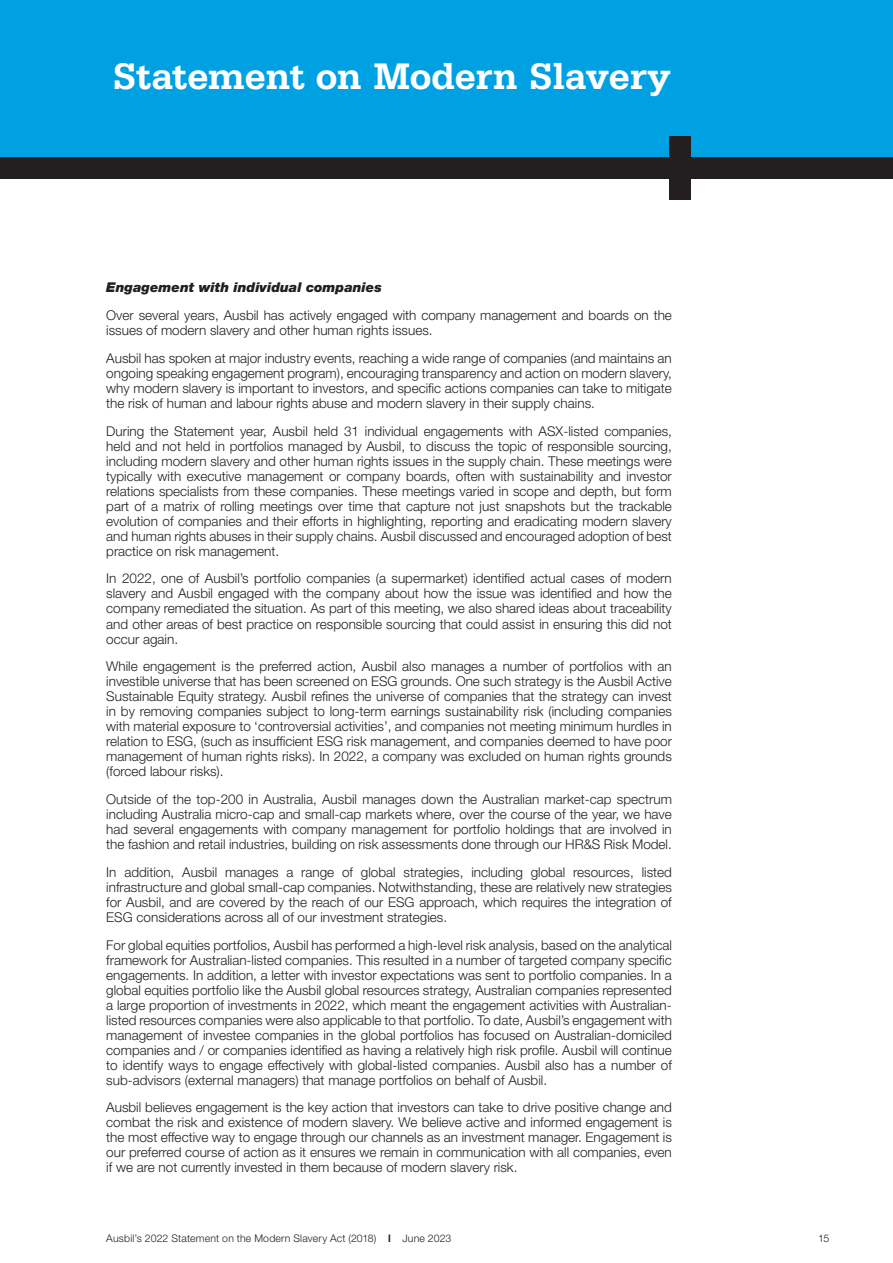
<style>
.page{position:relative;width:893px;height:1263px;background:#fff}
.page>*{position:absolute;margin:0;border:0;box-sizing:border-box;transform-origin:0 0}
.Title_white{font:700 39px "Serifa Std";letter-spacing:-.02em;color:#fff}
.Body_text{font:300 13.5px/15px "Helvetica Neue LT Std";color:#231f20;text-align:justify}
.Body_text-2{font:italic 900 13.5px "Helvetica Neue LT Std";color:#231f20}
.t1{font:300 10.5px "Helvetica Neue LT Std";letter-spacing:.02em;color:#231f20}
.s1{font-weight:700}
</style>
<div class="page">
<div style="left:0;top:0;width:893px;height:157px;background:#00a1e3"></div>
<div style="left:0;top:157px;width:893px;height:22px;background:#231f20"></div>
<div style="left:670px;top:136px;width:21px;height:64px;background:#231f20"></div>
<p class="Title_white" style="left:113px;top:54px;width:560px">Statement on Modern Slavery</p>
<p class="Body_text-2" style="left:106px;top:279px;width:277px">Engagement with individual companies</p>
<p class="Body_text" style="left:106px;top:308px;width:567px">Over several years, Ausbil has actively engaged with company management and boards on the issues of modern slavery and other human rights issues.</p>
<p class="Body_text" style="left:106px;top:350px;width:567px">Ausbil has spoken at major industry events, reaching a wide range of companies (and maintains an ongoing speaking engagement program), encouraging transparency and action on modern slavery, why modern slavery is important to investors, and specific actions companies can take to mitigate the risk of human and labour rights abuse and modern slavery in their supply chains.</p>
<p class="Body_text" style="left:106px;top:423px;width:567px">During the Statement year, Ausbil held 31 individual engagements with ASX-listed companies, held and not held in portfolios managed by Ausbil, to discuss the topic of responsible sourcing, including modern slavery and other human rights issues in the supply chain. These meetings were typically with executive management or company boards, often with sustainability and investor relations specialists from these companies. These meetings varied in scope and depth, but form part of a matrix of rolling meetings over time that capture not just snapshots but the trackable evolution of companies and their efforts in highlighting, reporting and eradicating modern slavery and human rights abuses in their supply chains. Ausbil discussed and encouraged adoption of best practice on risk management.</p>
<p class="Body_text" style="left:106px;top:571px;width:567px">In 2022, one of Ausbil’s portfolio companies (a supermarket) identified actual cases of modern slavery and Ausbil engaged with the company about how the issue was identified and how the company remediated the situation. As part of this meeting, we also shared ideas about traceability and other areas of best practice on responsible sourcing that could assist in ensuring this did not occur again.</p>
<p class="Body_text" style="left:106px;top:659px;width:567px">While engagement is the preferred action, Ausbil also manages a number of portfolios with an investible universe that has been screened on ESG grounds. One such strategy is the Ausbil Active Sustainable Equity strategy. Ausbil refines the universe of companies that the strategy can invest in by removing companies subject to long-term earnings sustainability risk (including companies with material exposure to ‘controversial activities’, and companies not meeting minimum hurdles in relation to ESG, (such as insufficient ESG risk management, and companies deemed to have poor management of human rights risks). In 2022, a company was excluded on human rights grounds (forced labour risks).</p>
<p class="Body_text" style="left:106px;top:791px;width:567px">Outside of the top-200 in Australia, Ausbil manages down the Australian market-cap spectrum including Australia micro-cap and small-cap markets where, over the course of the year, we have had several engagements with company management for portfolio holdings that are involved in the fashion and retail industries, building on risk assessments done through our HR&amp;S Risk Model.</p>
<p class="Body_text" style="left:106px;top:864px;width:567px">In addition, Ausbil manages a range of global strategies, including global resources, listed infrastructure and global small-cap companies. Notwithstanding, these are relatively new strategies for Ausbil, and are covered by the reach of our ESG approach, which requires the integration of ESG considerations across all of our investment strategies.</p>
<p class="Body_text" style="left:106px;top:937px;width:567px">For global equities portfolios, Ausbil has performed a high-level risk analysis, based on the analytical framework for Australian-listed companies. This resulted in a number of targeted company specific engagements. In addition, a letter with investor expectations was sent to portfolio companies. In a global equities portfolio like the Ausbil global resources strategy, Australian companies represented a large proportion of investments in 2022, which meant the engagement activities with Australian&shy;listed resources companies were also applicable to that portfolio. To date, Ausbil’s engagement with management of investee companies in the global portfolios has focused on Australian-domiciled companies and / or companies identified as having a relatively high risk profile. Ausbil will continue to identify ways to engage effectively with global-listed companies. Ausbil also has a number of sub-advisors (external managers) that manage portfolios on behalf of Ausbil.</p>
<p class="Body_text" style="left:106px;top:1100px;width:567px">Ausbil believes engagement is the key action that investors can take to drive positive change and combat the risk and existence of modern slavery. We believe active and informed engagement is the most effective way to engage through our channels as an investment manager. Engagement is our preferred course of action as it ensures we remain in communication with all companies, even if we are not currently invested in them because of modern slavery risk.</p>
<p class="t1" style="left:106px;top:1231px;width:347px">Ausbil’s 2022 Statement on the Modern Slavery Act (2018) <span class="s1">l</span> June 2023</p>
<p class="t1" style="left:818px;top:1231px;width:13px">15</p>
</div>
